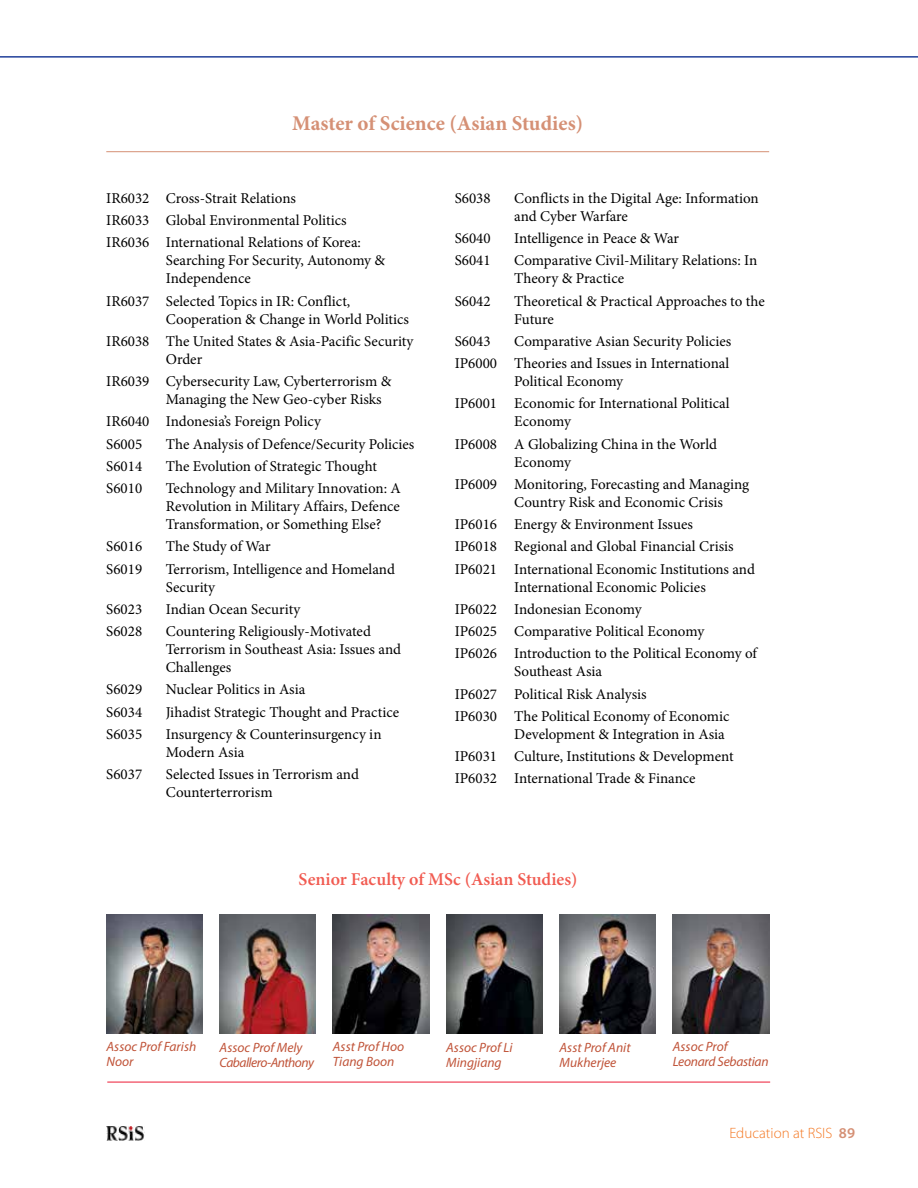
<style>
.page{position:relative;width:918px;height:1188px;background:#fff}
.page>*{position:absolute;margin:0;border:0;box-sizing:border-box;transform-origin:0 0}
.t1{font:700 21px "Minion Pro";color:#d59075}
.t2{font:600 18px "Minion Pro";color:#f15b51}
.t3{font:15px/22.2px "Minion Pro";color:#000}
.t4{font:300 15px "Myriad Pro";color:#f47721}
.t5{font:italic 13.5px/15px "Myriad Pro";color:#c05338}
.t6{font:italic 13.5px/15px "Myriad Pro";letter-spacing:-.04em;color:#c05338}
.t7{font:italic 13.5px/15px "Myriad Pro";letter-spacing:-.02em;color:#c05338}
.s1{font-weight:600;color:#d59075}
</style>
<div class="page">
<hr style="left:0;top:56px;width:918px;height:2px;background:#21409a">
<img style="left:107px;top:1127px;width:38px;height:13px">
<img style="left:560px;top:914px;width:96px;height:119px">
<img style="left:106px;top:914px;width:97px;height:119px">
<img style="left:333px;top:914px;width:96px;height:119px">
<img style="left:673px;top:914px;width:96px;height:119px">
<img style="left:446px;top:914px;width:97px;height:119px">
<img style="left:220px;top:914px;width:96px;height:119px">
<hr style="left:107px;top:1082px;width:663px;height:1px;background:#ed1b35">
<hr style="left:106px;top:151px;width:663px;height:1px;background:#d59075">
<h1 class="t1" style="left:292px;top:109px;width:292px">Master of Science (Asian Studies)</h1>
<p class="t3" style="left:106px;top:187px;width:256px">IR6032 Cross-Strait Relations<br>IR6033 Global Environmental Politics<br>IR6036 International Relations of Korea:</p>
<p class="t3" style="left:166px;top:252px;width:221px;line-height:18px">Searching For Security, Autonomy &amp;<br>Independence</p>
<p class="t3" style="left:166px;top:292px;width:245px;line-height:18px;text-indent:-60px">IR6037 Selected Topics in IR: Conflict,<br>Cooperation &amp; Change in World Politics</p>
<p class="t3" style="left:166px;top:332px;width:249px;line-height:18px;text-indent:-60px">IR6038 The United States &amp; Asia-Pacific Security<br>Order</p>
<p class="t3" style="left:166px;top:372px;width:227px;line-height:18px;text-indent:-60px">IR6039 Cybersecurity Law, Cyberterrorism &amp;<br>Managing the New Geo-cyber Risks</p>
<p class="t3" style="left:106px;top:411px;width:216px">IR6040 Indonesia’s Foreign Policy<br>S6005</p>
<p class="t3" style="left:166px;top:433px;width:250px">The Analysis of Defence/Security Policies</p>
<p class="t3" style="left:106px;top:455px;width:37px">S6014</p>
<p class="t3" style="left:166px;top:455px;width:213px">The Evolution of Strategic Thought</p>
<p class="t3" style="left:106px;top:477px;width:37px">S6010</p>
<p class="t3" style="left:166px;top:479px;width:237px;line-height:18px;text-align:justify">Technology and Military Innovation: A Revolution in Military Affairs, Defence Transformation, or Something Else?</p>
<p class="t3" style="left:106px;top:536px;width:37px">S6016</p>
<p class="t3" style="left:166px;top:536px;width:106px">The Study of War</p>
<p class="t3" style="left:106px;top:558px;width:37px">S6019</p>
<p class="t3" style="left:166px;top:560px;width:231px;line-height:18px">Terrorism, Intelligence and Homeland<br>Security</p>
<p class="t3" style="left:106px;top:598px;width:37px">S6023</p>
<p class="t3" style="left:166px;top:598px;width:136px">Indian Ocean Security</p>
<p class="t3" style="left:106px;top:620px;width:37px">S6028</p>
<p class="t3" style="left:166px;top:622px;width:237px;line-height:18px">Countering Religiously-Motivated<br>Terrorism in Southeast Asia: Issues and<br>Challenges</p>
<p class="t3" style="left:106px;top:679px;width:37px">S6029</p>
<p class="t3" style="left:166px;top:679px;width:141px">Nuclear Politics in Asia</p>
<p class="t3" style="left:106px;top:701px;width:37px">S6034</p>
<p class="t3" style="left:166px;top:701px;width:235px">Jihadist Strategic Thought and Practice</p>
<p class="t3" style="left:106px;top:723px;width:37px">S6035</p>
<p class="t3" style="left:166px;top:725px;width:217px;line-height:18px">Insurgency &amp; Counterinsurgency in<br>Modern Asia</p>
<p class="t3" style="left:106px;top:763px;width:37px">S6037</p>
<p class="t3" style="left:166px;top:765px;width:195px;line-height:18px">Selected Issues in Terrorism and<br>Counterterrorism</p>
<p class="t3" style="left:455px;top:187px;width:37px">S6038</p>
<p class="t3" style="left:514px;top:189px;width:246px;line-height:18px">Conflicts in the Digital Age: Information and Cyber Warfare</p>
<p class="t3" style="left:455px;top:227px;width:37px">S6040</p>
<p class="t3" style="left:514px;top:227px;width:166px">Intelligence in Peace &amp; War</p>
<p class="t3" style="left:455px;top:250px;width:37px">S6041</p>
<p class="t3" style="left:514px;top:252px;width:245px;line-height:18px">Comparative Civil-Military Relations: In<br>Theory &amp; Practice</p>
<p class="t3" style="left:455px;top:290px;width:37px">S6042</p>
<p class="t3" style="left:514px;top:292px;width:252px;line-height:18px">Theoretical &amp; Practical Approaches to the<br>Future</p>
<p class="t3" style="left:455px;top:330px;width:37px">S6043</p>
<p class="t3" style="left:455px;top:330px;width:278px;text-align:right">Comparative Asian Security Policies<br>IP6000 Theories and Issues in International</p>
<p class="t3" style="left:455px;top:370px;width:276px;text-indent:60px">Political Economy<br>IP6001 Economic for International Political</p>
<p class="t3" style="left:455px;top:410px;width:264px;text-indent:60px">Economy<br>IP6008 A Globalizing China in the World</p>
<p class="t3" style="left:455px;top:451px;width:296px;text-indent:60px">Economy<br>IP6009 Monitoring, Forecasting and Managing</p>
<p class="t3" style="left:455px;top:491px;width:302px;text-indent:60px">Country Risk and Economic Crisis IP6016 Energy &amp; Environment Issues<br>IP6018 Regional and Global Financial Crisis IP6021 International Economic Institutions and</p>
<p class="t3" style="left:455px;top:576px;width:304px;text-indent:60px">International Economic Policies<br>IP6022 Indonesian Economy<br>IP6025 Comparative Political Economy<br>IP6026 Introduction to the Political Economy of</p>
<p class="t3" style="left:455px;top:660px;width:276px;text-indent:60px">Southeast Asia<br>IP6027 Political Risk Analysis<br>IP6030 The Political Economy of Economic</p>
<p class="t3" style="left:455px;top:723px;width:280px;text-indent:60px">Development &amp; Integration in Asia<br>IP6031 Culture, Institutions &amp; Development<br>IP6032 International Trade &amp; Finance</p>
<p class="t2" style="left:299px;top:868px;width:280px">Senior Faculty of MSc (Asian Studies)</p>
<p class="t5" style="left:107px;top:1039px;width:91px">Assoc Prof Farish<br>Noor</p>
<p class="t6" style="left:220px;top:1040px;width:96px">Assoc Prof Mely<br>Caballero-Anthony</p>
<p class="t5" style="left:333px;top:1039px;width:73px">Asst Prof Hoo<br>Tiang Boon</p>
<p class="t5" style="left:446px;top:1040px;width:68px">Assoc Prof Li<br>Mingjiang</p>
<p class="t5" style="left:560px;top:1040px;width:73px">Asst Prof Anit<br>Mukherjee</p>
<p class="t7" style="left:673px;top:1039px;width:97px">Assoc Prof<br>Leonard Sebastian</p>
<p class="t4" style="left:729px;top:1124px;width:127px">Education at RSIS <span class="s1">89</span></p>
</div>
